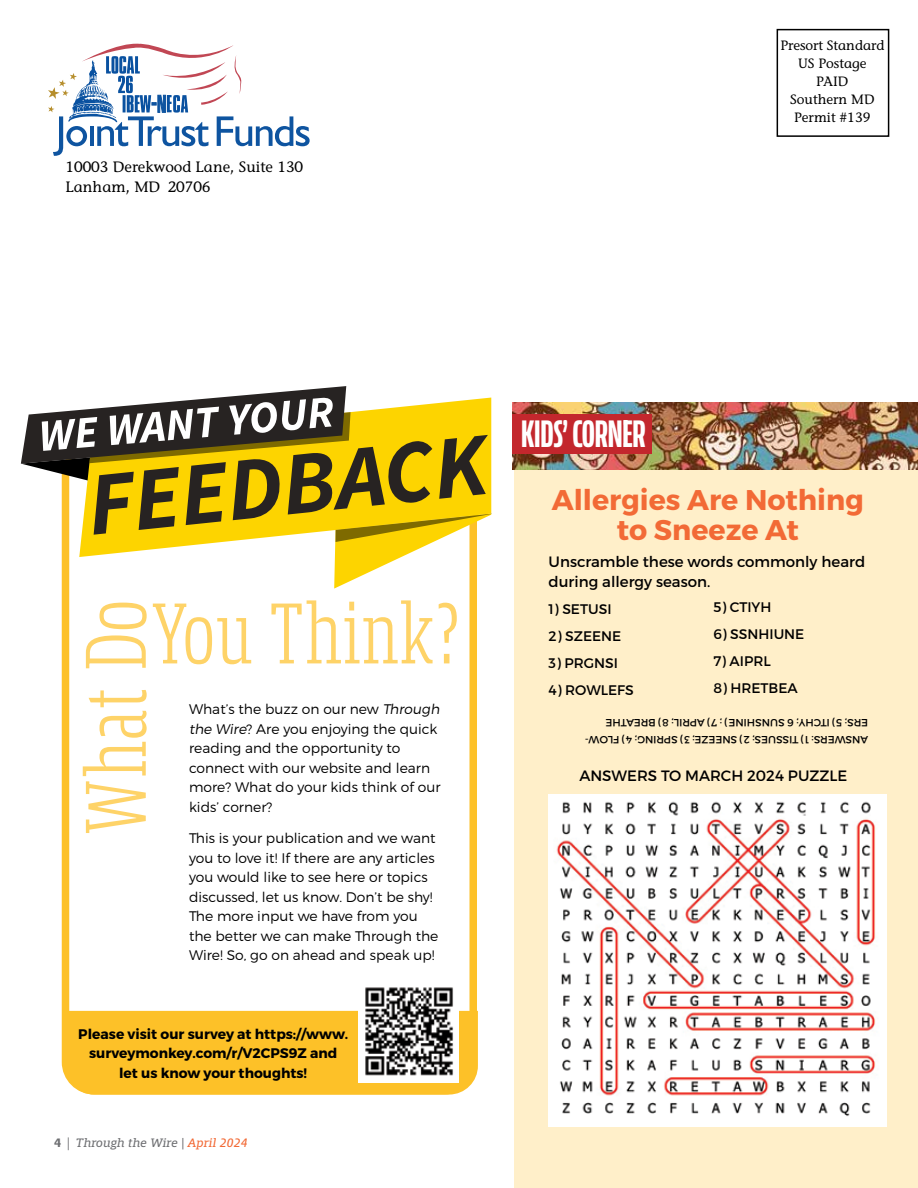
<style>
.page{position:relative;width:918px;height:1188px;background:#fff}
.page>*{position:absolute;margin:0;border:0;box-sizing:border-box;transform-origin:0 0}
.t1{font:300 90px "Mislab Std Compact";letter-spacing:.02em;color:#fed368}
.t2{font:100 extra-condensed 39.75px "Allotrope Variable";letter-spacing:-.005em;color:#fff}
.t3{font:700 28.5px/30px "Montserrat";color:#f26a36;text-align:center}
.t4{font:15px/19.5px "Montserrat";color:#000}
.t5{font:15px/19.5px "Stone Informal";color:#000}
.t6{font:300 13.8px/19.5px "Montserrat";color:#000}
.t7{font:700 13.8px/19.5px "Montserrat";color:#000;text-align:center}
.t8{font:13.8px "Montserrat";color:#000}
.t9{font:13.5px/18px "Stone Informal";color:#000;text-align:center}
.t10{font:italic 12.75px "Mislab Std";color:#6d6e71}
.t11{font:10.5px/16.5px "Montserrat";color:#000}
.s1{font-weight:700;font-style:normal}
.s2{font-family:"Minion Pro";font-style:normal}
.s3{color:#f26a36}
</style>
<div class="page">
<div style="left:62px;top:442px;width:415px;height:653px;border:8px solid #fdc128;border-radius:29px"></div>
<div style="left:514px;top:470px;width:404px;height:718px;background:#ffefc9"></div>
<div style="left:777px;top:29px;width:112px;height:108px;border:2px solid #000"></div>
<svg style="left:48px;top:44px;width:262px;height:112px"></svg>
<img style="left:512px;top:402px;width:406px;height:68px">
<div style="left:513px;top:414px;width:139px;height:40px;background:#c3272d"></div>
<img style="left:549px;top:795px;width:337px;height:331px">
<svg style="left:21px;top:386px;width:470px;height:203px"></svg>
<div style="left:66px;top:1011px;width:412px;height:84px;background:#fdc128"></div>
<div style="left:359px;top:976px;width:100px;height:106px;background:#fff"></div>
<img style="left:365px;top:987px;width:88px;height:89px">
<p class="t5" style="left:66px;top:157px;width:239px">10003 Derekwood Lane, Suite 130<br>Lanham, MD 20706</p>
<p class="t9" style="left:780px;top:36px;width:106px">Presort Standard<br>US Postage<br>PAID<br>Southern MD<br>Permit #139</p>
<h1 class="t1" style="left:152px;top:588px;width:308px">You Think?</h1>
<h1 class="t1" style="left:70px;top:834px;width:235px;rotate:-90deg">What Do</h1>
<p class="t6" style="left:189px;top:699px;width:254px">What’s the buzz on our new Through the Wire? Are you enjoying the quick reading and the opportunity to connect with our website and learn more? What do your kids think of our kids’ corner?</p>
<p class="t6" style="left:189px;top:828px;width:251px">This is your publication and we want you to love it! If there are any articles you would like to see here or topics discussed, let us know. Don’t be shy!<br>The more input we have from you the better we can make Through the Wire! So, go on ahead and speak up!</p>
<p class="t7" style="left:78px;top:1024px;width:271px">Please visit our survey at https://www. surveymonkey.com/r/V2CPS9Z and let us know your thoughts!</p>
<p class="t10" style="left:54px;top:1137px;width:195px"><span class="s1">4</span> <span class="s2">|</span> Through the Wire | <span class="s3">April 2024</span></p>
<h2 class="t2" style="left:521px;top:409px;width:126px">KIDS’ CORNER</h2>
<h3 class="t3" style="left:552px;top:485px;width:313px">Allergies Are Nothing to Sneeze At</h3>
<p class="t4" style="left:549px;top:552px;width:318px">Unscramble these words commonly heard during allergy season.</p>
<p class="t8" style="left:549px;top:601px;width:64px">1) SETUSI</p>
<p class="t8" style="left:549px;top:628px;width:74px">2) SZEENE</p>
<p class="t8" style="left:549px;top:655px;width:71px">3) PRGNSI</p>
<p class="t8" style="left:549px;top:682px;width:87px">4) ROWLEFS</p>
<p class="t8" style="left:713px;top:599px;width:60px">5) CTIYH</p>
<p class="t8" style="left:713px;top:626px;width:93px">6) SSNHIUNE</p>
<p class="t8" style="left:713px;top:653px;width:59px">7) AIPRL</p>
<p class="t8" style="left:713px;top:680px;width:86px">8) HRETBEA</p>
<p class="t11" style="left:868px;top:748px;width:285px;rotate:-180deg">ANSWERS: 1) TISSUES; 2) SNEEZE; 3) SPRING; 4) FLOW-<br>ERS; 5) ITCHY; 6 SUNSHINE) ; 7) APRIL; 8) BREATHE</p>
<p class="t4" style="left:579px;top:766px;width:270px">ANSWERS TO MARCH 2024 PUZZLE</p>
</div>
